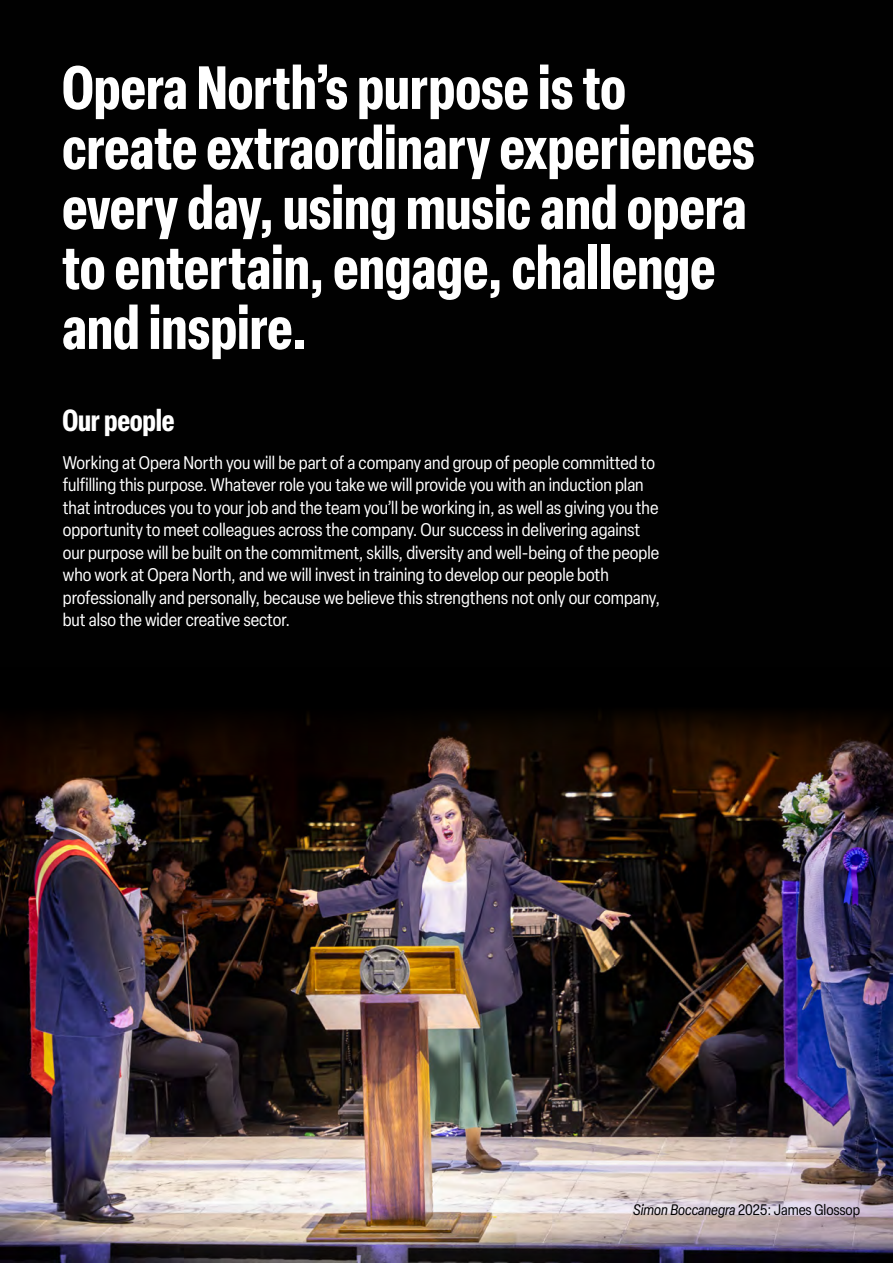
<style>
.page{position:relative;width:893px;height:1263px;background:#fff}
.page>*{position:absolute;margin:0;border:0;box-sizing:border-box;transform-origin:0 0}
.t1{font:700 condensed 60px/60px "Elza";letter-spacing:-.005em;color:#fff}
.t2{font:700 condensed 30px "Elza";letter-spacing:-.01em;color:#fff}
.t3{font:condensed 18px/22.5px "Elza";color:#fff}
.t4{font:condensed 15px "Elza";letter-spacing:-.005em;color:#000}
.s1{font-style:italic}
</style>
<div class="page">
<div style="left:0;top:0;width:893px;height:667px;background:#010101"></div>
<img style="left:0;top:800px;width:893px;height:463px">
<img style="left:0;top:667px;width:893px;height:133px">
<h1 class="t1" style="left:62px;top:56px;width:694px">Opera North’s purpose is to create extraordinary experiences every day, using music and opera to entertain, engage, challenge and inspire.</h1>
<h2 class="t2" style="left:62px;top:400px;width:114px">Our people</h2>
<p class="t3" style="left:63px;top:451px;width:599px">Working at Opera North you will be part of a company and group of people committed to fulfilling this purpose. Whatever role you take we will provide you with an induction plan that introduces you to your job and the team you’ll be working in, as well as giving you the opportunity to meet colleagues across the company. Our success in delivering against our purpose will be built on the commitment, skills, diversity and well-being of the people who work at Opera North, and we will invest in training to develop our people both professionally and personally, because we believe this strengthens not only our company, but also the wider creative sector.</p>
<p class="t4" style="left:633px;top:1200px;width:228px"><span class="s1">Simon Boccanegra</span> 2025: James Glossop</p>
</div>
